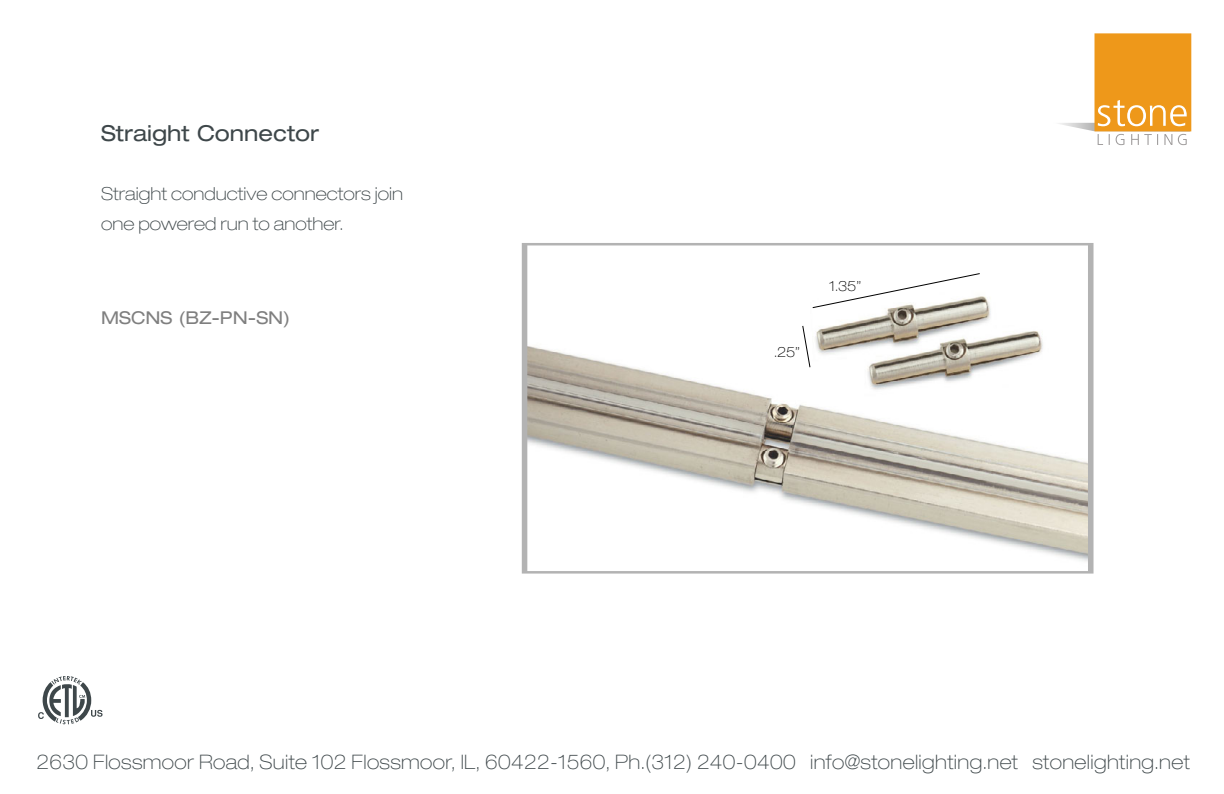
<style>
.page{position:relative;width:1224px;height:794px;background:#fff}
.page>*{position:absolute;margin:0;border:0;box-sizing:border-box;transform-origin:0 0}
.t1{font:expanded 22px "Helvetica Neue LT Std";color:#3e474a}
.t2{font:100 expanded 20px "Helvetica Neue LT Std";letter-spacing:.02em;color:#3e474a}
.t3{font:100 expanded 18px/29.6px "Helvetica Neue LT Std";color:#3e474a}
.t4{font:expanded 17.8px "Helvetica Neue LT Std";color:#7f7f7f}
.t5{font:100 expanded 14px "Helvetica Neue LT Std";color:#000}
</style>
<div class="page">
<div style="left:1095px;top:33px;width:96px;height:98px;background:#ee981a"></div>
<svg style="left:1059px;top:100px;width:132px;height:45px"></svg>
<svg style="left:38px;top:676px;width:65px;height:48px"></svg>
<svg style="left:522px;top:243px;width:572px;height:330px"></svg>
<svg style="left:812px;top:273px;width:168px;height:35px"></svg>
<svg style="left:802px;top:325px;width:8px;height:43px"></svg>
<p class="t1" style="left:101px;top:120px;width:219px">Straight Connector</p>
<p class="t3" style="left:101px;top:179px;width:303px">Straight conductive connectors join one powered run to another.</p>
<p class="t4" style="left:101px;top:306px;width:191px">MSCNS (BZ-PN-SN)</p>
<p class="t5" style="left:774px;top:344px;width:28px">.25”</p>
<p class="t5" style="left:829px;top:278px;width:34px">1.35”</p>
<p class="t2" style="left:37px;top:749px;width:1155px">2630 Flossmoor Road, Suite 102 Flossmoor, IL, 60422-1560, Ph.(312) 240-0400 info@stonelighting.net stonelighting.net</p>
</div>
